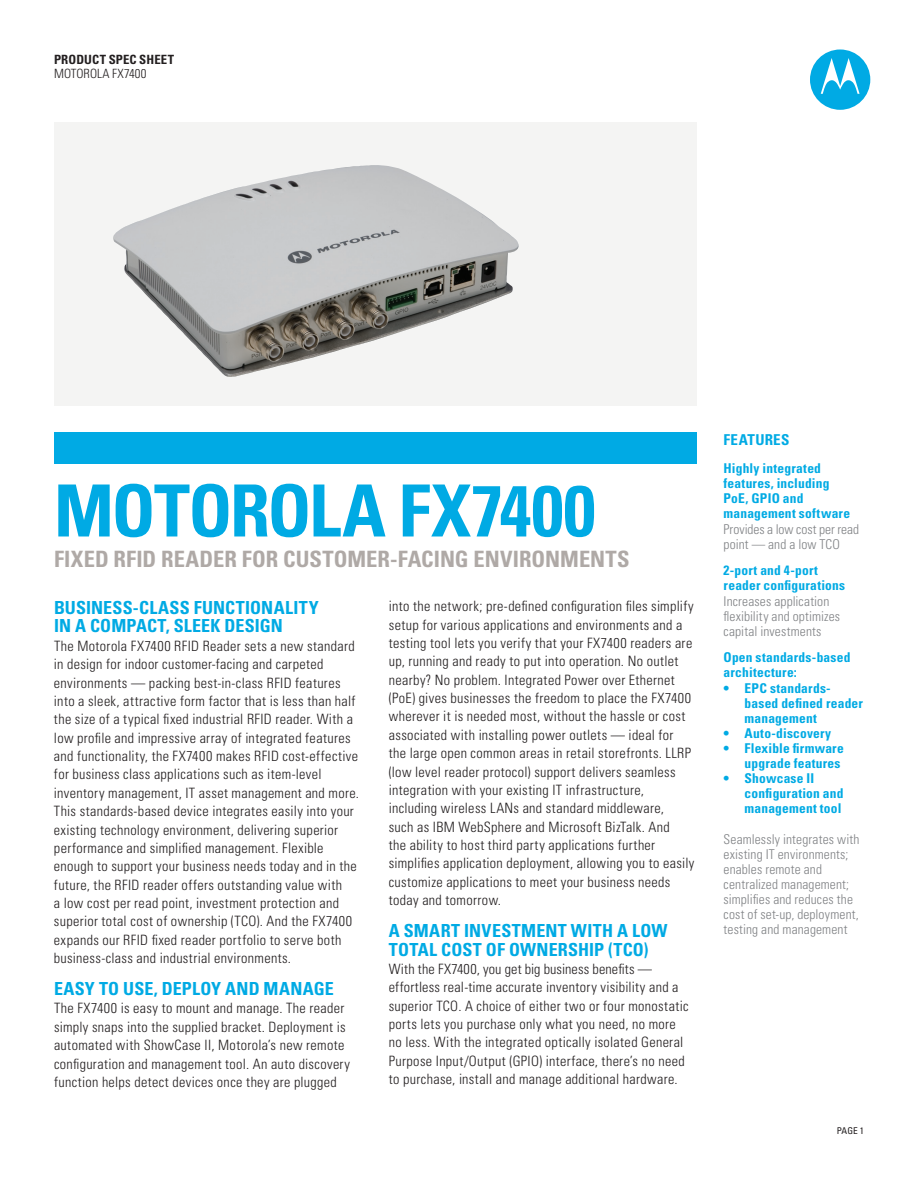
<style>
.page{position:relative;width:918px;height:1188px;background:#fff}
.page>*{position:absolute;margin:0;border:0;box-sizing:border-box;transform-origin:0 0}
.t1{font:700 condensed 72px "Univers";color:#00aae4}
.t2{font:700 condensed 22.5px "Univers";letter-spacing:.01em;color:#afa9a6}
.t3{font:700 condensed 18px/18.5px "Univers";letter-spacing:.01em;color:#00aae4}
.t4{font:700 condensed 15px "Univers";color:#00aae4}
.t5{font:300 condensed 14.25px/18.3px "Univers";letter-spacing:.025em;color:#231f20}
.t6{font:700 condensed 13.5px/15px "Univers";letter-spacing:.015em;color:#00aae4}
.t7{font:300 condensed 13.5px/15px "Univers";letter-spacing:.01em;color:#808285}
.t8{font:700 condensed 12.75px "Univers";letter-spacing:.01em;color:#231f20}
.t9{font:300 condensed 12.75px "Univers";letter-spacing:.015em;color:#231f20}
.t10{font:condensed 9.3px "Univers";color:#231f20}
</style>
<div class="page">
<div style="left:54px;top:433px;width:643px;height:31px;background:#00aae4"></div>
<div style="left:54px;top:122px;width:643px;height:284px;background:#f4f4f3"></div>
<div style="left:810px;top:49px;width:60px;height:61px;background:#00aae4;border-radius:50%"></div>
<svg style="left:821px;top:58px;width:39px;height:36px"></svg>
<img style="left:113px;top:165px;width:406px;height:212px">
<p class="t8" style="left:54px;top:52px;width:122px">PRODUCT SPEC SHEET</p>
<p class="t9" style="left:54px;top:66px;width:94px">Motorola FX7400</p>
<h1 class="t1" style="left:54px;top:467px;width:97px">Motoro</h1>
<h1 class="t1" style="left:309px;top:467px;width:288px">la FX7400</h1>
<h2 class="t2" style="left:54px;top:545px;width:201px">FIXED RFID READER for</h2>
<h2 class="t2" style="left:283px;top:545px;width:15px">customer</h2>
<h2 class="t2" style="left:390px;top:545px;width:44px">-facing</h2>
<h2 class="t2" style="left:473px;top:545px;width:54px">environments</h2>
<p class="t3" style="left:54px;top:598px;width:266px">BUSINESS-CLASS FUNCTIONALITY<br>IN A COMPACT, SLEEK DESIGN</p>
<p class="t5" style="left:54px;top:636px;width:307px">The Motorola FX7400 RFID Reader sets a new standard in design for indoor customer-facing and carpeted environments — packing best-in-class RFID features into a sleek, attractive form factor that is less than half the size of a typical fixed industrial RFID reader. With a low profile and impressive array of integrated features and functionality, the FX7400 makes RFID cost-effective for business class applications such as item-level inventory management, IT asset management and more.<br>This standards-based device integrates easily into your existing technology environment, delivering superior performance and simplified management. Flexible enough to support your business needs today and in the future, the RFID reader offers outstanding value with<br>a low cost per read point, investment protection and superior total cost of ownership (TCO). And the FX7400 expands our RFID fixed reader portfolio to serve both business-class and industrial environments.</p>
<p class="t3" style="left:54px;top:979px;width:281px">EASY TO USE, DEPLOY AND MANAGE</p>
<p class="t5" style="left:54px;top:999px;width:298px">The FX7400 is easy to mount and manage. The reader simply snaps into the supplied bracket. Deployment is automated with ShowCase II, Motorola’s new remote configuration and management tool. An auto discovery function helps detect devices once they are plugged</p>
<p class="t5" style="left:389px;top:597px;width:307px">into the network; pre-defined configuration files simplify setup for various applications and environments and a testing tool lets you verify that your FX7400 readers are up, running and ready to put into operation. No outlet nearby? No problem. Integrated Power over Ethernet (PoE) gives businesses the freedom to place the FX7400 wherever it is needed most, without the hassle or cost associated with installing power outlets — ideal for the large open common areas in retail storefronts. LLRP (low level reader protocol) support delivers seamless integration with your existing IT infrastructure, including wireless LANs and standard middleware,<br>such as IBM WebSphere and Microsoft BizTalk. And<br>the ability to host third party applications further simplifies application deployment, allowing you to easily customize applications to meet your business needs today and tomorrow.</p>
<p class="t3" style="left:389px;top:921px;width:115px">Asmart investment</p>
<p class="t3" style="left:571px;top:921px;width:98px">with a low</p>
<p class="t3" style="left:389px;top:940px;width:64px">total cost</p>
<p class="t3" style="left:486px;top:940px;width:62px">of ownership</p>
<p class="t3" style="left:608px;top:940px;width:42px">(TCO)</p>
<p class="t5" style="left:389px;top:960px;width:301px">With the FX7400, you get big business benefits — effortless real-time accurate inventory visibility and a superior TCO. A choice of either two or four monostatic ports lets you purchase only what you need, no more no less. With the integrated optically isolated General Purpose Input/Output (GPIO) interface, there’s no need to purchase, install and manage additional hardware.</p>
<p class="t4" style="left:724px;top:430px;width:34px">Features</p>
<p class="t6" style="left:724px;top:461px;width:128px">Highly integrated features, including<br>PoE, GPIO and management software</p>
<p class="t7" style="left:724px;top:522px;width:137px">Provides a low cost per read point — and a low TCO</p>
<p class="t6" style="left:724px;top:562px;width:123px">2-port and 4-port reader configurations</p>
<p class="t7" style="left:724px;top:594px;width:118px">Increases application flexibility and optimizes capital investments</p>
<p class="t6" style="left:724px;top:649px;width:128px">Open standards-based architecture:</p>
<p class="t6" style="left:745px;top:680px;width:120px;text-indent:-21px">• EPC standards&shy;based defined reader management</p>
<p class="t6" style="left:724px;top:725px;width:109px">• Auto-discovery</p>
<p class="t6" style="left:724px;top:740px;width:122px;text-align:right">• Flexible firmware upgrade features</p>
<p class="t6" style="left:745px;top:770px;width:100px;text-indent:-21px">• Showcase II configuration and management tool</p>
<p class="t7" style="left:724px;top:831px;width:138px">Seamlessly integrates with existing IT environments; enables remote and centralized management; simplifies and reduces the cost of set-up, deployment, testing and management</p>
<p class="t10" style="left:837px;top:1125px;width:29px">PAGE 1</p>
</div>
